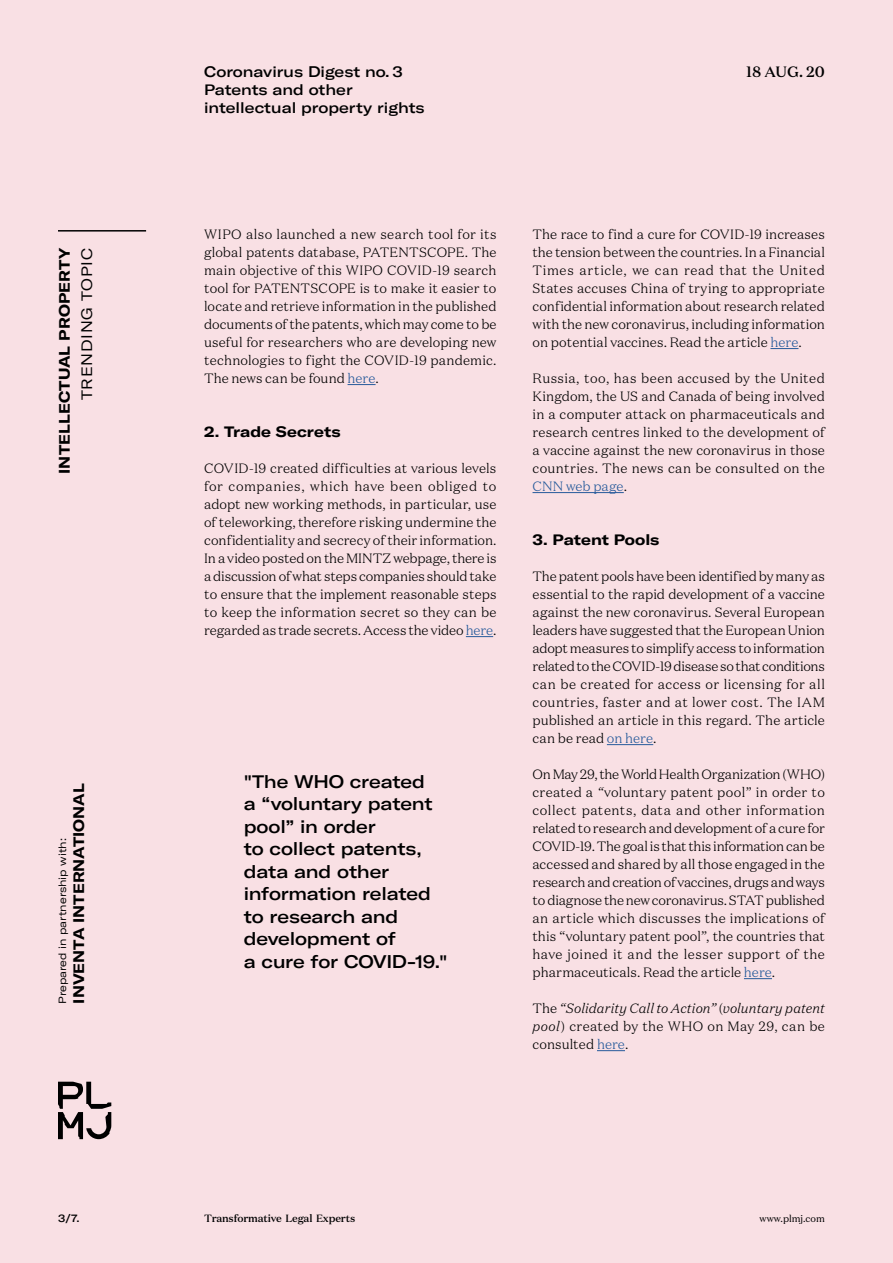
<style>
.page{position:relative;width:893px;height:1263px;background:#f9e0e4}
.page>*{position:absolute;margin:0;border:0;box-sizing:border-box;transform-origin:0 0}
.t1{font:500 expanded 18px/22.5px "GT America";letter-spacing:-.01em;color:#000}
.t2{font:700 expanded 15px "GT America";color:#000}
.t3{font:500 expanded 15px/18px "GT America";color:#000}
.t4{font:expanded 15px "GT America";letter-spacing:.05em;color:#000}
.t5{font:500 15px "Domaine Text";color:#000}
.t6{font:300 13.5px/18px "Domaine Text";letter-spacing:.01em;color:#000;text-align:justify}
.t7{font:expanded 10.5px "GT America";color:#000}
.t8{font:500 10.5px "Domaine Text";letter-spacing:-.02em;color:#000}
.t9{font:500 expanded 10.5px "GT America";color:#000}
.t10{font:9.75px "Domaine Text";color:#000}
.s1{color:#275b9b}
.s2{font-style:italic}
</style>
<div class="page">
<svg style="left:348px;top:384px;width:28px;height:1px"></svg>
<svg style="left:466px;top:636px;width:27px;height:1px"></svg>
<svg style="left:770px;top:348px;width:28px;height:1px"></svg>
<hr style="left:532px;top:492px;width:92px;height:1px;background:#275b9b">
<hr style="left:607px;top:744px;width:46px;height:1px;background:#275b9b">
<svg style="left:744px;top:978px;width:28px;height:1px"></svg>
<svg style="left:597px;top:1050px;width:28px;height:1px"></svg>
<hr style="left:58px;top:230px;width:88px;height:2px;background:#000">
<svg style="left:58px;top:1082px;width:53px;height:57px"></svg>
<p class="t2" style="left:55px;top:474px;width:228px;rotate:-90deg">INTELLECTUAL PROPERTY</p>
<p class="t4" style="left:78px;top:400px;width:154px;rotate:-90deg">TRENDING TOPIC</p>
<p class="t2" style="left:69px;top:1003px;width:222px;rotate:-90deg">INVENTA INTERNATIONAL</p>
<p class="t7" style="left:56px;top:1003px;width:167px;rotate:-90deg">Prepared in partnership with:</p>
<p class="t9" style="left:58px;top:1211px;width:23px">3/7.</p>
<p class="t3" style="left:204px;top:63px;width:200px">Coronavirus Digest no. 3</p>
<p class="t5" style="left:746px;top:62px;width:80px">18 AUG. 20</p>
<p class="t3" style="left:204px;top:81px;width:222px">Patents and other intellectual property rights</p>
<p class="t6" style="left:204px;top:225px;width:294px">WIPO also launched a new search tool for its global patents database, PATENTSCOPE. The main objective of this WIPO COVID-19 search tool for PATENTSCOPE is to make it easier to locate and retrieve information in the published documents of the patents, which may come to be useful for researchers who are developing new technologies to fight the COVID-19 pandemic.<br>The news can be found <span class="s1">here</span>.</p>
<p class="t2" style="left:204px;top:422px;width:138px">2. Trade Secrets</p>
<p class="t6" style="left:204px;top:459px;width:294px">COVID-19 created difficulties at various levels for companies, which have been obliged to adopt new working methods, in particular, use of teleworking, therefore risking undermine the confidentiality and secrecy of their information.<br>In a video posted on the MINTZ webpage, there is a discussion of what steps companies should take to ensure that the implement reasonable steps to keep the information secret so they can be regarded as trade secrets. Access the video <span class="s1">here</span>.</p>
<h1 class="t1" style="left:244px;top:770px;width:205px">"The WHO created<br>a “voluntary patent pool” in order<br>to collect patents, data and other information related to research and development of<br>a cure for COVID-19."</h1>
<p class="t6" style="left:532px;top:225px;width:294px">The race to find a cure for COVID-19 increases the tension between the countries. In a Financial Times article, we can read that the United States accuses China of trying to appropriate confidential information about research related with the new coronavirus, including information on potential vaccines. Read the article <span class="s1">here</span>.</p>
<p class="t6" style="left:532px;top:369px;width:294px">Russia, too, has been accused by the United Kingdom, the US and Canada of being involved in a computer attack on pharmaceuticals and research centres linked to the development of a vaccine against the new coronavirus in those countries. The news can be consulted on the <span class="s1">CNN web page</span>.</p>
<p class="t2" style="left:532px;top:530px;width:128px">3. Patent Pools</p>
<p class="t6" style="left:532px;top:567px;width:294px">The patent pools have been identified by many as essential to the rapid development of a vaccine against the new coronavirus. Several European leaders have suggested that the European Union adopt measures to simplify access to information related to the COVID-19 disease so that conditions can be created for access or licensing for all countries, faster and at lower cost. The IAM published an article in this regard. The article can be read <span class="s1">on here</span>.</p>
<p class="t6" style="left:532px;top:765px;width:294px">On May 29, the World Health Organization (WHO) created a <span class="s2">“</span>voluntary patent pool” in order to collect patents, data and other information related to research and development of a cure for COVID-19. The goal is that this information can be accessed and shared by all those engaged in the research and creation of vaccines, drugs and ways to diagnose the new coronavirus. STAT published an article which discusses the implications of this “voluntary patent pool”, the countries that have joined it and the lesser support of the pharmaceuticals. Read the article <span class="s1">here</span>.</p>
<p class="t6" style="left:532px;top:999px;width:294px">The <span class="s2">“Solidarity Call to Action”</span> (<span class="s2">voluntary patent pool</span>) created by the WHO on May 29, can be consulted <span class="s1">here</span>.</p>
<p class="t8" style="left:204px;top:1211px;width:153px">Transformative Legal Experts</p>
<p class="t10" style="left:760px;top:1212px;width:67px">www.plmj.com</p>
</div>
